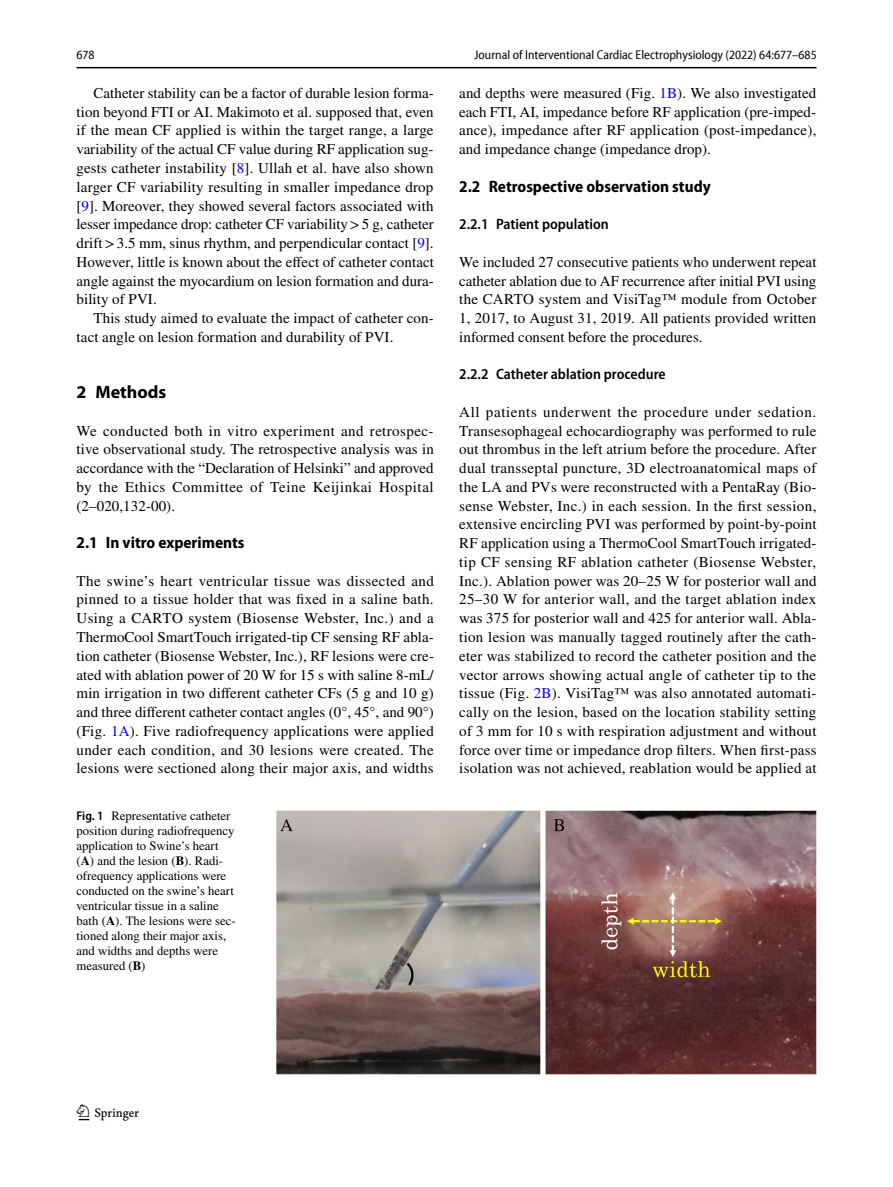
<style>
.page{position:relative;width:893px;height:1187px;background:#fff}
.page>*{position:absolute;margin:0;border:0;box-sizing:border-box;transform-origin:0 0}
.t1{font:22.5px "Springnew Regular 2";color:#000}
.t2{font:700 18px "Myriad Pro";color:#000}
.t3{font:700 semi-condensed 16.5px "Myriad Pro";color:#000}
.t4{font:15px/18.8px "STIX";letter-spacing:.005em;color:#000;text-align:justify}
.t5{font:600 semi-condensed 15px "Myriad Pro";color:#000}
.t6{font:12.75px/15px "STIX";color:#000}
.t7{font:semi-condensed 12.75px "Myriad Pro Unic";color:#000}
.s1{color:#00f}
.s2{font-family:"Myriad Pro";font-weight:600;font-stretch:semi-condensed}
.s3{font-weight:700}
</style>
<div class="page">
<hr style="left:77px;top:67px;width:739px;height:1px;background:#000">
<img style="left:276px;top:810px;width:540px;height:263px">
<p class="t7" style="left:76px;top:50px;width:20px">678</p>
<p class="t7" style="left:474px;top:50px;width:344px">Journal of Interventional Cardiac Electrophysiology (2022) 64:677–685</p>
<p class="t4" style="left:77px;top:84px;width:359px;text-indent:17px">Catheter stability can be a factor of durable lesion forma&shy;tion beyond FTI or AI. Makimoto et al. supposed that, even if the mean CF applied is within the target range, a large variability of the actual CF value during RF application sug&shy;gests catheter instability [<span class="s1">8</span>]. Ullah et al. have also shown larger CF variability resulting in smaller impedance drop [<span class="s1">9</span>]. Moreover, they showed several factors associated with lesser impedance drop: catheter CF variability&gt;5 g, catheter drift&gt;3.5 mm, sinus rhythm, and perpendicular contact [<span class="s1">9</span>].<br>However, little is known about the effect of catheter contact angle against the myocardium on lesion formation and dura&shy;bility of PVI.</p>
<p class="t4" style="left:77px;top:309px;width:359px;text-indent:17px">This study aimed to evaluate the impact of catheter con&shy;tact angle on lesion formation and durability of PVI.</p>
<p class="t2" style="left:77px;top:380px;width:91px">2 Methods</p>
<p class="t4" style="left:77px;top:422px;width:359px">We conducted both in vitro experiment and retrospec&shy;tive observational study. The retrospective analysis was in accordance with the “Declaration of Helsinki” and approved by the Ethics Committee of Teine Keijinkai Hospital (2–020,132-00).</p>
<p class="t3" style="left:77px;top:533px;width:170px">2.1 In vitro experiments</p>
<p class="t4" style="left:77px;top:572px;width:359px">The swine’s heart ventricular tissue was dissected and pinned to a tissue holder that was fixed in a saline bath.<br>Using a CARTO system (Biosense Webster, Inc.) and a ThermoCool SmartTouch irrigated-tip CF sensing RF abla&shy;tion catheter (Biosense Webster, Inc.), RF lesions were cre&shy;ated with ablation power of 20 W for 15 s with saline 8-mL/ min irrigation in two different catheter CFs (5 g and 10 g) and three different catheter contact angles (0°, 45°, and 90°) (Fig. <span class="s1">1A</span>). Five radiofrequency applications were applied under each condition, and 30 lesions were created. The lesions were sectioned along their major axis, and widths</p>
<p class="t6" style="left:77px;top:808px;width:161px"><span class="s2">Fig. 1</span> Representative catheter position during radiofrequency application to Swine’s heart (<span class="s3">A</span>) and the lesion (<span class="s3">B</span>). Radi&shy;ofrequency applications were conducted on the swine’s heart ventricular tissue in a saline bath (<span class="s3">A</span>). The lesions were sec&shy;tioned along their major axis, and widths and depths were measured (<span class="s3">B</span>)</p>
<p class="t4" style="left:459px;top:84px;width:359px">and depths were measured (Fig. <span class="s1">1B</span>). We also investigated each FTI, AI, impedance before RF application (pre-imped&shy;ance), impedance after RF application (post-impedance), and impedance change (impedance drop).</p>
<p class="t3" style="left:459px;top:177px;width:253px">2.2 Retrospective observation study</p>
<p class="t5" style="left:459px;top:216px;width:151px">2.2.1 Patient population</p>
<p class="t4" style="left:459px;top:253px;width:359px">We included 27 consecutive patients who underwent repeat catheter ablation due to AF recurrence after initial PVI using the CARTO system and VisiTag™ module from October 1, 2017, to August 31, 2019. All patients provided written informed consent before the procedures.</p>
<p class="t5" style="left:459px;top:366px;width:208px">2.2.2 Catheter ablation procedure</p>
<p class="t4" style="left:459px;top:403px;width:359px">All patients underwent the procedure under sedation.<br>Transesophageal echocardiography was performed to rule out thrombus in the left atrium before the procedure. After dual transseptal puncture, 3D electroanatomical maps of the LA and PVs were reconstructed with a PentaRay (Bio&shy;sense Webster, Inc.) in each session. In the first session, extensive encircling PVI was performed by point-by-point RF application using a ThermoCool SmartTouch irrigated&shy;tip CF sensing RF ablation catheter (Biosense Webster, Inc.). Ablation power was 20–25 W for posterior wall and 25–30 W for anterior wall, and the target ablation index was 375 for posterior wall and 425 for anterior wall. Abla&shy;tion lesion was manually tagged routinely after the cath&shy;eter was stabilized to record the catheter position and the vector arrows showing actual angle of catheter tip to the tissue (Fig. <span class="s1">2B</span>). VisiTag™ was also annotated automati&shy;cally on the lesion, based on the location stability setting of 3 mm for 10 s with respiration adjustment and without force over time or impedance drop filters. When first-pass isolation was not achieved, reablation would be applied at</p>
<h1 class="t1" style="left:79px;top:1104px;width:62px">1 3</h1>
</div>
